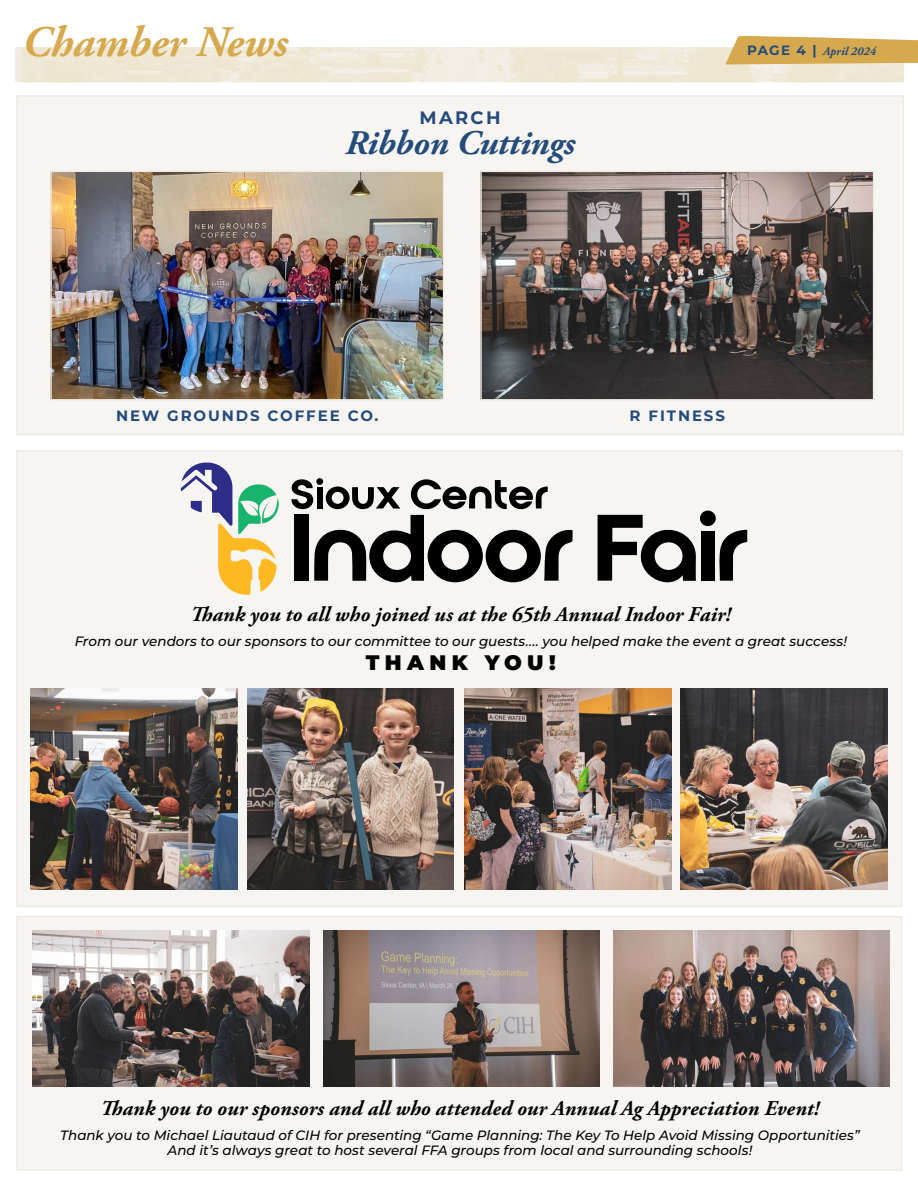
<style>
.page{position:relative;width:918px;height:1188px;background:#fff}
.page>*{position:absolute;margin:0;border:0;box-sizing:border-box;transform-origin:0 0}
.t1{font:italic 700 43.5px "Adobe Garamond Pro";color:#d6a94e}
.t2{font:italic 700 34.5px "Adobe Garamond Pro";letter-spacing:-.01em;color:#244b7a}
.t3{font:italic 700 21px "Adobe Garamond Pro";letter-spacing:.005em;color:#000}
.t4{font:900 21px "Montserrat";letter-spacing:.255em;color:#000}
.t5{font:700 18px "Montserrat";letter-spacing:.125em;color:#244b7a}
.t6{font:700 15px "Montserrat";letter-spacing:.125em;color:#244b7a}
.t7{font:italic 500 13.5px/15px "Montserrat";color:#000;text-align:center}
.t8{font:italic 700 12px "Adobe Garamond Pro";color:#244b7a}
.s1{font-family:"Montserrat";font-style:normal;font-size:13.5px}
</style>
<div class="page">
<img style="left:22px;top:48px;width:703px;height:34px">
<svg style="left:725px;top:36px;width:193px;height:47px;background:#e3c891"></svg>
<div style="left:16px;top:95px;width:888px;height:340px;background:#f7f5f1;border:2px solid #efebe3"></div>
<div style="left:16px;top:450px;width:886px;height:457px;background:#f7f5f1;border:2px solid #efebe3"></div>
<div style="left:16px;top:916px;width:886px;height:255px;background:#f7f5f1;border:2px solid #efebe3"></div>
<img style="left:53px;top:174px;width:388px;height:224px">
<div style="left:50px;top:171px;width:394px;height:230px;border:2px solid #efebe3"></div>
<img style="left:483px;top:174px;width:388px;height:224px">
<div style="left:480px;top:171px;width:394px;height:230px;border:2px solid #efebe3"></div>
<svg style="left:719px;top:530px;width:28px;height:51px"></svg>
<svg style="left:598px;top:515px;width:98px;height:68px"></svg>
<div style="left:701px;top:531px;width:13px;height:50px;background:#000"></div>
<div style="left:700px;top:510px;width:16px;height:16px;background:#000;border-radius:50%"></div>
<svg style="left:291px;top:478px;width:282px;height:105px"></svg>
<div style="left:317px;top:487px;width:6px;height:21px;background:#000"></div>
<div style="left:316px;top:478px;width:7px;height:7px;background:#000;border-radius:50%"></div>
<svg style="left:181px;top:463px;width:98px;height:132px"></svg>
<img style="left:31px;top:688px;width:206px;height:202px">
<img style="left:33px;top:931px;width:276px;height:156px">
<img style="left:323px;top:931px;width:276px;height:156px">
<img style="left:614px;top:931px;width:276px;height:156px">
<img style="left:247px;top:688px;width:207px;height:202px">
<img style="left:465px;top:688px;width:206px;height:202px">
<img style="left:681px;top:688px;width:206px;height:202px">
<h1 class="t1" style="left:22px;top:17px;width:267px">Chamber News</h1>
<h3 class="t5" style="left:420px;top:105px;width:82px">MARCH</h3>
<h2 class="t2" style="left:345px;top:123px;width:231px">Ribbon Cuttings</h2>
<p class="t8" style="left:747px;top:45px;width:130px"><span class="s1">PAGE 4 |</span> April 2024</p>
<p class="t6" style="left:116px;top:405px;width:264px">NEW GROUNDS COFFEE CO.</p>
<p class="t6" style="left:630px;top:405px;width:97px">R FITNESS</p>
<h3 class="t3" style="left:191px;top:602px;width:542px">Thank you to all who joined us at the 65th Annual Indoor Fair!</h3>
<p class="t7" style="left:75px;top:633px;width:774px">From our vendors to our sponsors to our committee to our guests.... you helped make the event a great success!</p>
<h3 class="t4" style="left:366px;top:647px;width:191px">THANK YOU!</h3>
<h3 class="t3" style="left:101px;top:1096px;width:720px">Thank you to our sponsors and all who attended our Annual Ag Appreciation Event!</h3>
<p class="t7" style="left:60px;top:1127px;width:801px">Thank you to Michael Liautaud of CIH for presenting “Game Planning: The Key To Help Avoid Missing Opportunities”<br>And it’s always great to host several FFA groups from local and surrounding schools!</p>
</div>
